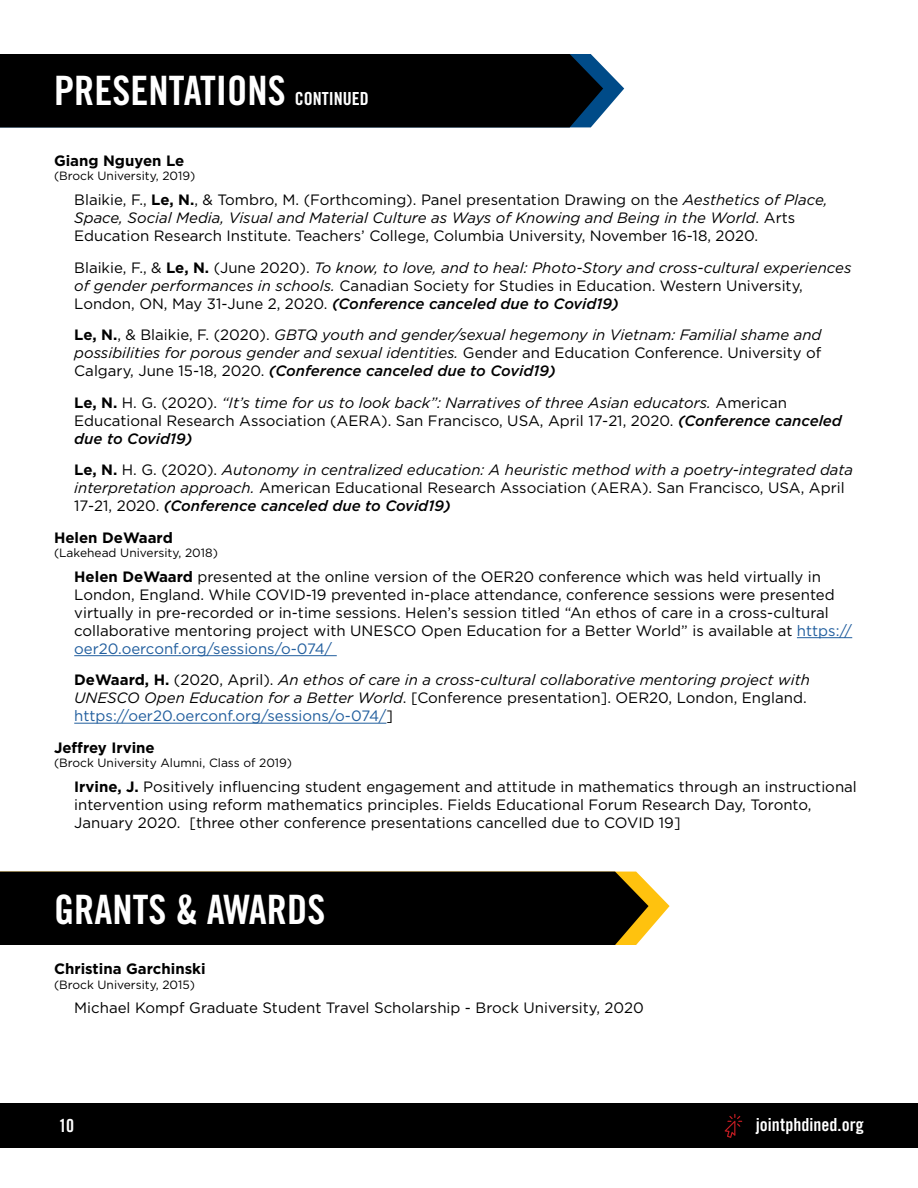
<style>
.page{position:relative;width:918px;height:1188px;background:#fff}
.page>*{position:absolute;margin:0;border:0;box-sizing:border-box;transform-origin:0 0}
.t1{font:40.5px "Trade Gothic LT Std Bd Cn 20";color:#fff}
.t2{font:18px "Trade Gothic LT Std Bd Cn 20";color:#fff}
.t3{font:15px/18px "Gotham";color:#000}
.t4{font:italic 15px/18px "Gotham";color:#000}
.t5{font:700 15px "Gotham";color:#000}
.t6{font:12px "Gotham";color:#000}
.s1{font-weight:700}
.s2{font-style:italic}
.s3{font-weight:500;font-style:italic}
.s4{font-weight:700;font-style:normal}
.s5{font-style:normal}
.s6{font-weight:500}
.s7{color:#215e9e}
.s8{font-style:normal;color:#215e9e}
</style>
<div class="page">
<div style="left:0;top:1104px;width:918px;height:44px;background:#000"></div>
<svg style="left:724px;top:1114px;width:18px;height:24px"></svg>
<hr style="left:797px;top:637px;width:55px;height:1px;background:#215e9e">
<hr style="left:74px;top:655px;width:263px;height:1px;background:#215e9e">
<hr style="left:74px;top:723px;width:312px;height:1px;background:#215e9e">
<svg style="left:603px;top:66px;width:21px;height:47px"></svg>
<div style="left:0;top:54px;width:603px;height:73px;background:#000"></div>
<svg style="left:649px;top:885px;width:21px;height:45px"></svg>
<div style="left:0;top:872px;width:649px;height:73px;background:#000"></div>
<h1 class="t1" style="left:54px;top:66px;width:233px">PRESENTATIONS</h1>
<p class="t2" style="left:295px;top:88px;width:75px">CONTINUED</p>
<p class="t5" style="left:54px;top:151px;width:132px">Giang Nguyen Le</p>
<p class="t6" style="left:54px;top:168px;width:143px">(Brock University, 2019)</p>
<p class="t3" style="left:74px;top:190px;width:755px">Blaikie, F., <span class="s1">Le, N.</span>, &amp; Tombro, M. (Forthcoming). Panel presentation Drawing on the <span class="s2">Aesthetics of Place,<br>Space, Social Media, Visual and Material Culture as Ways of Knowing and Being in the World</span>. Arts<br>Education Research Institute. Teachers’ College, Columbia University, November 16-18, 2020.</p>
<p class="t3" style="left:74px;top:258px;width:779px">Blaikie, F., &amp; <span class="s1">Le, N.</span> (June 2020). <span class="s2">To know, to love, and to heal: Photo-Story and cross-cultural experiences of gender performances in schools.</span> Canadian Society for Studies in Education. Western University,<br>London, ON, May 31-June 2, 2020. <span class="s3">(Conference canceled due to Covid19)</span></p>
<p class="t4" style="left:74px;top:325px;width:749px;text-align:justify"><span class="s4">Le, N.</span><span class="s5">, &amp; Blaikie, F. (2020).</span> GBTQ youth and gender/sexual hegemony in Vietnam: Familial shame and possibilities for porous gender and sexual identities. <span class="s5">Gender and Education Conference. University of Calgary, June 15-18, 2020.</span> <span class="s6">(Conference canceled due to Covid19)</span></p>
<p class="t3" style="left:74px;top:393px;width:769px"><span class="s1">Le, N.</span> H. G. (2020). <span class="s2">“It’s time for us to look back”: Narratives of three Asian educators.</span> American<br>Educational Research Association (AERA). San Francisco, USA, April 17-21, 2020. <span class="s3">(Conference canceled due to Covid19)</span></p>
<p class="t4" style="left:74px;top:460px;width:780px"><span class="s4">Le, N.</span> <span class="s5">H. G. (2020).</span> Autonomy in centralized education: A heuristic method with a poetry-integrated data interpretation approach. <span class="s5">American Educational Research Association (AERA). San Francisco, USA, April<br>17-21, 2020.</span> <span class="s6">(Conference canceled due to Covid19)</span></p>
<p class="t5" style="left:54px;top:527px;width:120px">Helen DeWaard</p>
<p class="t6" style="left:54px;top:545px;width:165px">(Lakehead University, 2018)</p>
<p class="t3" style="left:74px;top:567px;width:780px"><span class="s1">Helen DeWaard</span> presented at the online version of the OER20 conference which was held virtually in London, England. While COVID-19 prevented in-place attendance, conference sessions were presented virtually in pre-recorded or in-time sessions. Helen’s session titled “An ethos of care in a cross-cultural collaborative mentoring project with UNESCO Open Education for a Better World” is available at <span class="s7">https:// oer20.oerconf.org/sessions/o-074/</span></p>
<p class="t4" style="left:74px;top:671px;width:737px"><span class="s4">DeWaard, H.</span> <span class="s5">(2020, April).</span> An ethos of care in a cross-cultural collaborative mentoring project with<br>UNESCO Open Education for a Better World<span class="s5">. [Conference presentation]. OER20, London, England. </span><span class="s8">https://oer20.oerconf.org/sessions/o-074/</span><span class="s5">]</span></p>
<p class="t5" style="left:54px;top:737px;width:102px">Jeffrey Irvine</p>
<p class="t6" style="left:54px;top:755px;width:240px">(Brock University Alumni, Class of 2019)</p>
<p class="t3" style="left:74px;top:777px;width:784px"><span class="s1">Irvine, J.</span> Positively influencing student engagement and attitude in mathematics through an instructional intervention using reform mathematics principles. Fields Educational Forum Research Day, Toronto,<br>January 2020. [three other conference presentations cancelled due to COVID 19]</p>
<h1 class="t1" style="left:54px;top:885px;width:273px">GRANTS &amp; AWARDS</h1>
<p class="t5" style="left:54px;top:959px;width:153px">Christina Garchinski</p>
<p class="t6" style="left:54px;top:977px;width:142px">(Brock University, 2015)</p>
<p class="t3" style="left:74px;top:999px;width:571px">Michael Kompf Graduate Student Travel Scholarship - Brock University, 2020</p>
<p class="t2" style="left:59px;top:1114px;width:17px">10</p>
<p class="t2" style="left:756px;top:1114px;width:110px">jointphdined.org</p>
</div>
